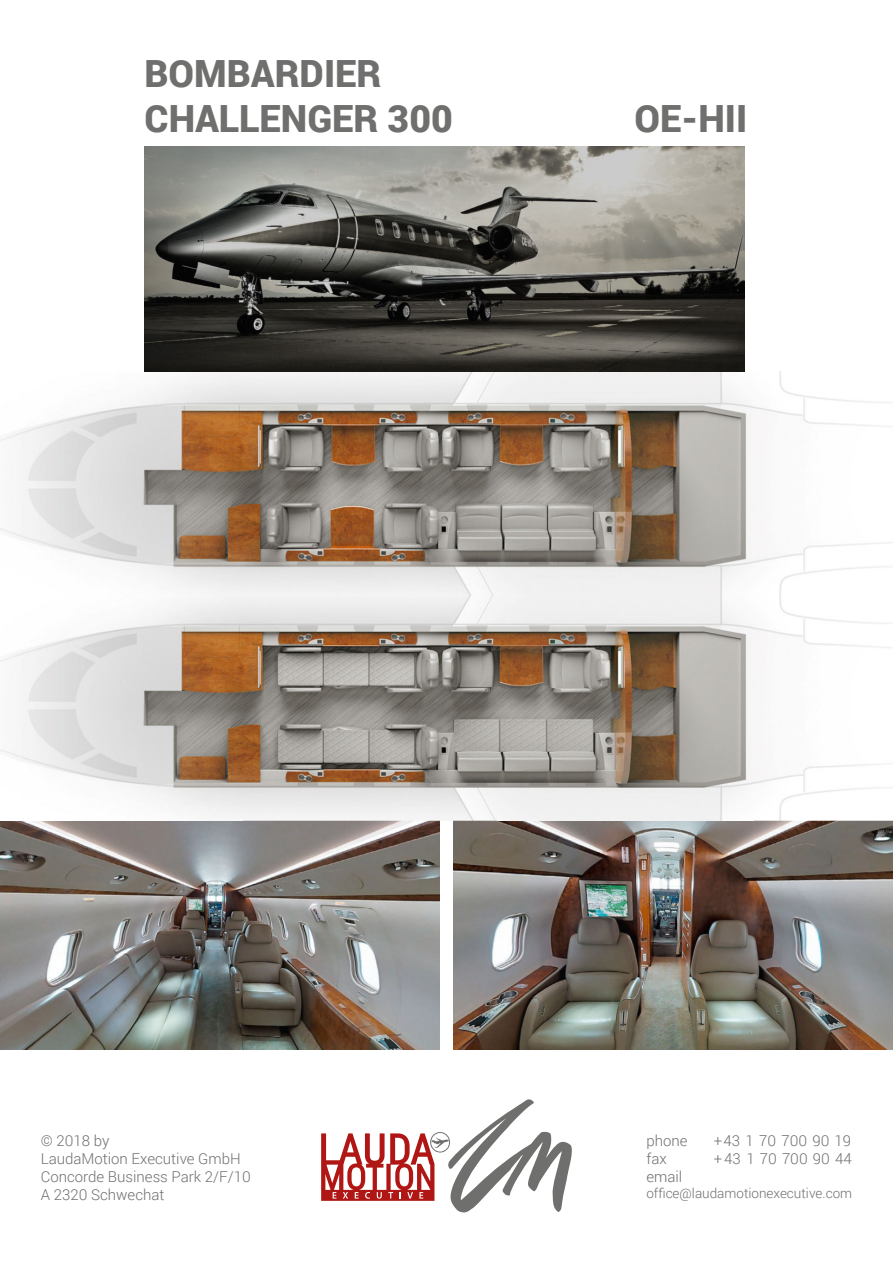
<style>
.page{position:relative;width:893px;height:1263px;background:#fff}
.page>*{position:absolute;margin:0;border:0;box-sizing:border-box;transform-origin:0 0}
.t1{font:900 37.5px/45px "Roboto";color:#6f6f6e}
.t2{font:300 15px/18px "Roboto";color:#6f6f6e}
.t3{font:300 13.5px "Roboto";color:#6f6f6e}
</style>
<div class="page">
<svg style="left:321px;top:1099px;width:251px;height:113px"></svg>
<img style="left:0;top:821px;width:440px;height:228px">
<img style="left:453px;top:821px;width:440px;height:228px">
<img style="left:0;top:372px;width:893px;height:449px">
<svg style="left:440px;top:820px;width:13px;height:1px"></svg>
<img style="left:145px;top:147px;width:600px;height:225px">
<h1 class="t1" style="left:145px;top:50px;width:310px">BOMBARDIER<br>CHALLENGER 300</h1>
<h1 class="t1" style="left:635px;top:95px;width:114px">OE-HII</h1>
<p class="t2" style="left:41px;top:1131px;width:212px">© 2018 by<br>LaudaMotion Executive GmbH<br>Concorde Business Park 2/F/10<br>A 2320 Schwechat</p>
<p class="t2" style="left:646px;top:1131px;width:43px">phone</p>
<p class="t2" style="left:714px;top:1131px;width:139px">+43 1 70 700 90 19</p>
<p class="t2" style="left:646px;top:1149px;width:22px">fax</p>
<p class="t2" style="left:714px;top:1149px;width:140px">+43 1 70 700 90 44</p>
<p class="t2" style="left:646px;top:1167px;width:37px">email</p>
<p class="t3" style="left:646px;top:1184px;width:207px">office@laudamotionexecutive.com</p>
</div>
